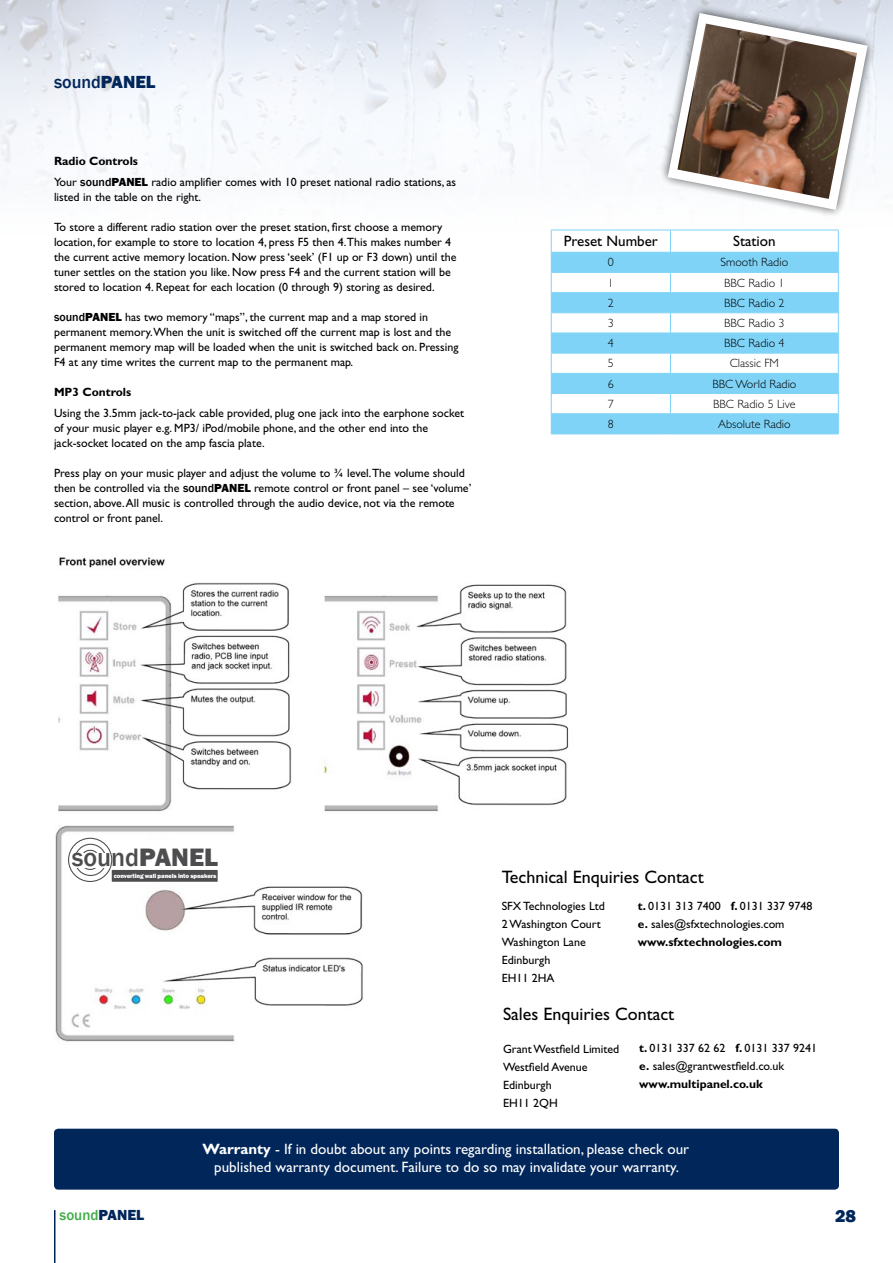
<style>
.page{position:relative;width:893px;height:1263px;background:#fff}
.page>*{position:absolute;margin:0;border:0;box-sizing:border-box;transform-origin:0 0}
.t1{font:500 25.95px "Franklin Gothic";color:#4d4d4f}
.t2{font:18px "Gill Sans Std";color:#000}
.t3{font:500 18px "Franklin Gothic";color:#00265a}
.t4{font:800 18px "Franklin Gothic";color:#00265a}
.t5{font:15px/18px "Gill Sans Std";color:#fff;text-align:center}
.t6{font:15px "Gill Sans Std";color:#000}
.t7{font:500 15px "Franklin Gothic";color:#41ad49}
.t8{font:12px/15px "Gill Sans Std";color:#000}
.t9{font:300 12px "Gill Sans Std";color:#000}
.t10{font:700 12px "Gill Sans Std";color:#000}
.t11{font:800 6.15px "Franklin Gothic";letter-spacing:-.02em;color:#fff}
.s1{font-weight:800}
.s2{font-weight:700}
.s3{font-family:"Franklin Gothic";font-weight:500}
.s4{font-family:"Franklin Gothic";font-weight:800}
.s5{font-weight:800;color:#00265a}
</style>
<div class="page">
<img style="left:0;top:0;width:893px;height:237px">
<svg style="left:656px;top:1px;width:223px;height:221px"></svg>
<div style="left:54px;top:1129px;width:785px;height:60px;background:#00265a;border-radius:4px"></div>
<svg style="left:551px;top:230px;width:288px;height:203px"></svg>
<hr style="left:551px;top:433px;width:119px;height:1px;background:#7ed3f7">
<hr style="left:670px;top:433px;width:169px;height:1px;background:#7ed3f7">
<img style="left:55px;top:557px;width:514px;height:485px">
<div style="left:49px;top:777px;width:111px;height:27px;background:#fff"></div>
<div style="left:68px;top:840px;width:103px;height:36px;background:#fff"></div>
<div style="left:74px;top:844px;width:33px;height:32px;border:1px solid #4d4d4f;border-radius:50%"></div>
<div style="left:68px;top:838px;width:44px;height:44px;border:1px solid #4d4d4f;border-radius:50%"></div>
<div style="left:80px;top:850px;width:20px;height:20px;border:1px solid #4d4d4f;border-radius:50%"></div>
<div style="left:71px;top:852px;width:39px;height:15px;background:#fff"></div>
<div style="left:112px;top:870px;width:106px;height:12px;background:#4d4d4f"></div>
<svg style="left:668px;top:13px;width:200px;height:197px"></svg>
<img style="left:677px;top:24px;width:180px;height:175px">
<hr style="left:54px;top:1210px;width:2px;height:53px;background:#00265a">
<h2 class="t3" style="left:54px;top:71px;width:103px">sound<span class="s1">PANEL</span></h2>
<p class="t8" style="left:54px;top:150px;width:404px;line-height:21px"><span class="s2">Radio Controls<br></span>Your <span class="s3">sound</span><span class="s4">PANEL</span> radio amplifier comes with 10 preset national radio stations, as</p>
<p class="t8" style="left:54px;top:189px;width:149px">listed in the table on the right.</p>
<p class="t8" style="left:54px;top:219px;width:404px">To store a different radio station over the preset station, first choose a memory location, for example to store to location 4, press F5 then 4.This makes number 4 the current active memory location. Now press ‘seek’ (F1 up or F3 down) until the tuner settles on the station you like. Now press F4 and the current station will be stored to location 4. Repeat for each location (0 through 9) storing as desired.</p>
<p class="t8" style="left:54px;top:309px;width:406px"><span class="s3">sound</span><span class="s4">PANEL</span> has two memory “maps”, the current map and a map stored in permanent memory.When the unit is switched off the current map is lost and the permanent memory map will be loaded when the unit is switched back on. Pressing F4 at any time writes the current map to the permanent map.</p>
<p class="t10" style="left:54px;top:385px;width:79px">MP3 Controls</p>
<p class="t8" style="left:54px;top:405px;width:412px">Using the 3.5mm jack-to-jack cable provided, plug one jack into the earphone socket of your music player e.g. MP3/ iPod/mobile phone, and the other end into the jack-socket located on the amp fascia plate.</p>
<p class="t8" style="left:54px;top:465px;width:419px">Press play on your music player and adjust the volume to ¾ level.The volume should then be controlled via the <span class="s3">sound</span><span class="s4">PANEL</span> remote control or front panel – see ‘volume’ section, above. All music is controlled through the audio device, not via the remote control or front panel.</p>
<p class="t6" style="left:564px;top:233px;width:96px">Preset Number</p>
<p class="t6" style="left:733px;top:233px;width:44px">Station</p>
<p class="t9" style="left:608px;top:256px;width:7px">0</p>
<p class="t9" style="left:721px;top:256px;width:69px">Smooth Radio</p>
<p class="t9" style="left:608px;top:276px;width:7px">1</p>
<p class="t9" style="left:724px;top:276px;width:62px">BBC Radio 1</p>
<p class="t9" style="left:608px;top:296px;width:7px">2</p>
<p class="t9" style="left:724px;top:296px;width:62px">BBC Radio 2</p>
<p class="t9" style="left:608px;top:316px;width:7px">3</p>
<p class="t9" style="left:724px;top:316px;width:62px">BBC Radio 3</p>
<p class="t9" style="left:608px;top:336px;width:7px">4</p>
<p class="t9" style="left:724px;top:336px;width:62px">BBC Radio 4</p>
<p class="t9" style="left:608px;top:357px;width:7px">5</p>
<p class="t9" style="left:730px;top:357px;width:51px">Classic FM</p>
<p class="t9" style="left:608px;top:377px;width:7px">6</p>
<p class="t9" style="left:712px;top:377px;width:86px">BBC World Radio</p>
<p class="t9" style="left:608px;top:397px;width:7px">7</p>
<p class="t9" style="left:713px;top:397px;width:84px">BBC Radio 5 Live</p>
<p class="t9" style="left:608px;top:417px;width:7px">8</p>
<p class="t9" style="left:718px;top:417px;width:74px">Absolute Radio</p>
<h1 class="t1" style="left:72px;top:842px;width:148px">sound<span class="s1">PANEL</span></h1>
<p class="t11" style="left:114px;top:872px;width:104px">converting wall panels into speakers</p>
<h2 class="t2" style="left:502px;top:866px;width:203px">Technical Enquiries Contact</h2>
<p class="t8" style="left:502px;top:897px;width:105px;line-height:18px">SFX Technologies Ltd<br>2 Washington Court<br>Washington Lane<br>Edinburgh<br>EH11 2HA</p>
<h2 class="t2" style="left:503px;top:1004px;width:173px">Sales Enquiries Contact</h2>
<p class="t8" style="left:503px;top:1039px;width:118px;line-height:18px">Grant Westfield Limited<br>Westfield Avenue<br>Edinburgh<br>EH11 2QH</p>
<p class="t8" style="left:638px;top:897px;width:176px;line-height:18px"><span class="s2">t.</span> 0131 313 7400 <span class="s2">f.</span> 0131 337 9748 <span class="s2">e.</span> sales@sfxtechnologies.com <span class="s2">www.sfxtechnologies.com</span></p>
<p class="t8" style="left:639px;top:1039px;width:179px;line-height:18px"><span class="s2">t.</span> 0131 337 62 62 <span class="s2">f.</span> 0131 337 9241 <span class="s2">e.</span> sales@grantwestfield.co.uk <span class="s2">www.multipanel.co.uk</span></p>
<p class="t5" style="left:203px;top:1140px;width:488px"><span class="s2">Warranty</span> - If in doubt about any points regarding installation, please check our published warranty document. Failure to do so may invalidate your warranty.</p>
<p class="t7" style="left:60px;top:1206px;width:86px">sound<span class="s5">PANEL</span></p>
<h2 class="t4" style="left:835px;top:1204px;width:23px">28</h2>
</div>
